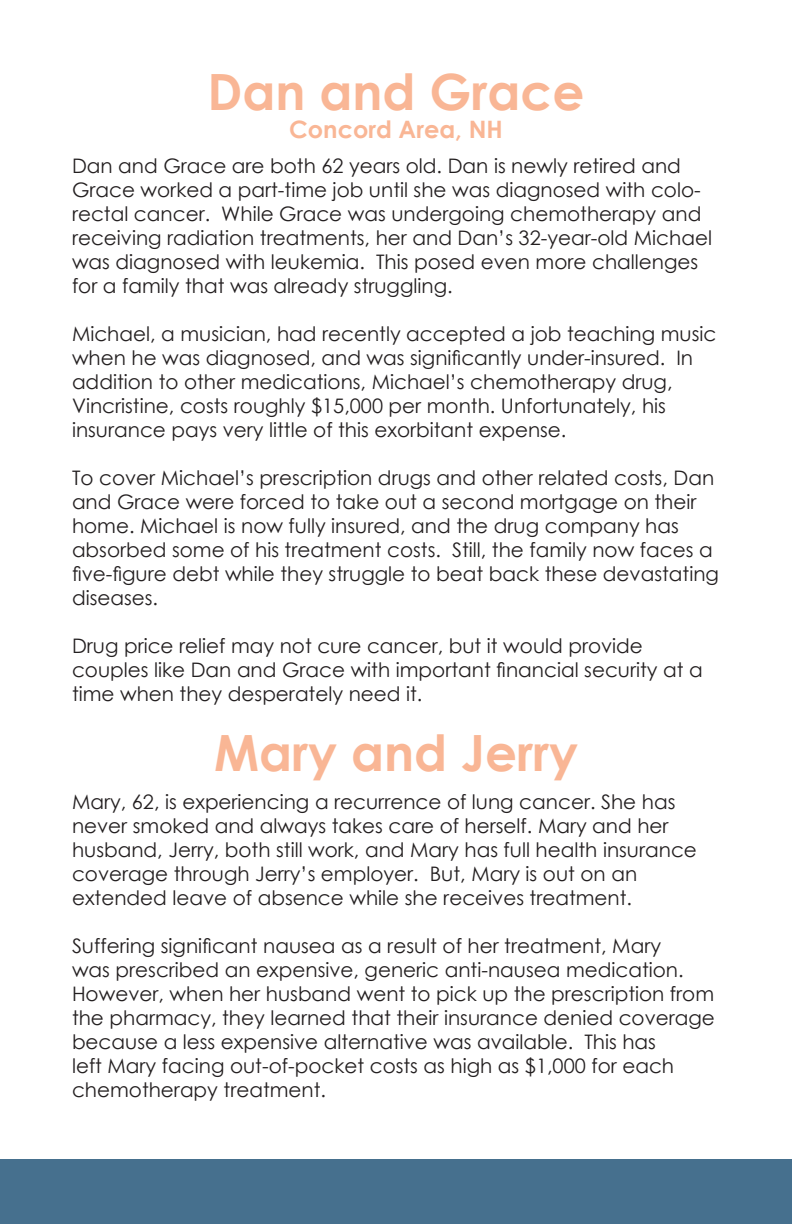
<style>
.page{position:relative;width:792px;height:1224px;background:#fff}
.page>*{position:absolute;margin:0;border:0;box-sizing:border-box;transform-origin:0 0}
.t1{font:700 50px "Century Gothic";color:#f9b695}
.t2{font:700 24px "Century Gothic";color:#f9b695}
.t3{font:20px/24px "Century Gothic";color:#231f20}
</style>
<div class="page">
<div style="left:0;top:1159px;width:792px;height:65px;background:#46708e"></div>
<p class="t1" style="left:207px;top:53px;width:379px">Dan and Grace</p>
<p class="t2" style="left:289px;top:111px;width:215px">Concord Area, NH</p>
<p class="t3" style="left:72px;top:153px;width:642px">Dan and Grace are both 62 years old. Dan is newly retired and Grace worked a part-time job until she was diagnosed with colo&shy;rectal cancer. While Grace was undergoing chemotherapy and receiving radiation treatments, her and Dan’s 32-year-old Michael was diagnosed with leukemia. This posed even more challenges for a family that was already struggling.</p>
<p class="t3" style="left:72px;top:321px;width:646px">Michael, a musician, had recently accepted a job teaching music when he was diagnosed, and was significantly under-insured. In addition to other medications, Michael’s chemotherapy drug, Vincristine, costs roughly $15,000 per month. Unfortunately, his insurance pays very little of this exorbitant expense.</p>
<p class="t3" style="left:72px;top:465px;width:649px">To cover Michael’s prescription drugs and other related costs, Dan and Grace were forced to take out a second mortgage on their home. Michael is now fully insured, and the drug company has absorbed some of his treatment costs. Still, the family now faces a five-figure debt while they struggle to beat back these devastating diseases.</p>
<p class="t3" style="left:72px;top:633px;width:632px">Drug price relief may not cure cancer, but it would provide couples like Dan and Grace with important financial security at a time when they desperately need it.</p>
<p class="t1" style="left:214px;top:715px;width:365px">Mary and Jerry</p>
<p class="t3" style="left:72px;top:790px;width:626px">Mary, 62, is experiencing a recurrence of lung cancer. She has never smoked and always takes care of herself. Mary and her husband, Jerry, both still work, and Mary has full health insurance coverage through Jerry’s employer. But, Mary is out on an extended leave of absence while she receives treatment.</p>
<p class="t3" style="left:72px;top:934px;width:644px">Suffering significant nausea as a result of her treatment, Mary<br>was prescribed an expensive, generic anti-nausea medication.<br>However, when her husband went to pick up the prescription from the pharmacy, they learned that their insurance denied coverage because a less expensive alternative was available. This has<br>left Mary facing out-of-pocket costs as high as $1,000 for each chemotherapy treatment.</p>
</div>
